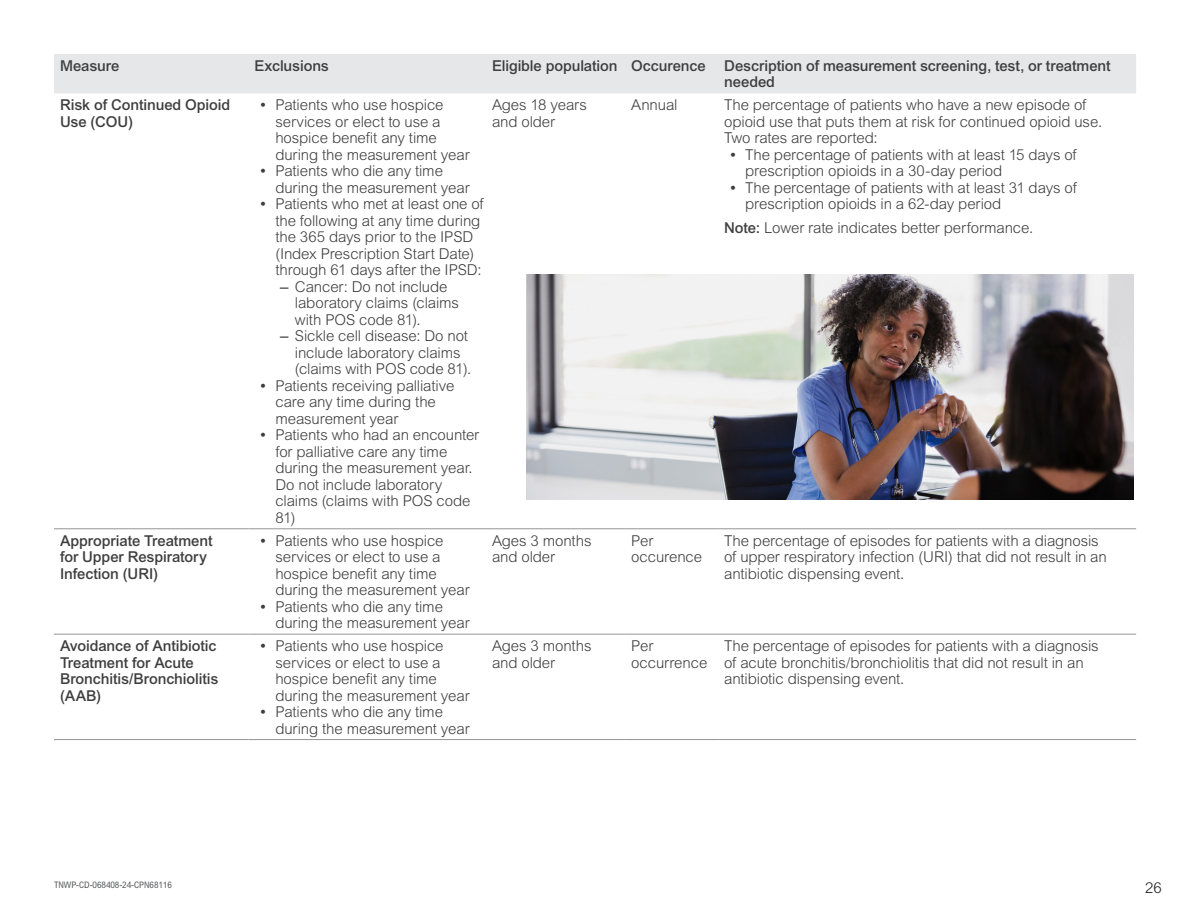
<style>
.page{position:relative;width:1188px;height:918px;background:#fff}
.page>*{position:absolute;margin:0;border:0;box-sizing:border-box;transform-origin:0 0}
.PR_Table_Body_Copy{font:15px/16.5px "Arialfor ELV Light";letter-spacing:-.01em;color:#3e3e3f}
.CPVS_Table_Body{font:15px/16.5px "Arialfor ELV Medium";letter-spacing:-.005em;color:#3e3e3f}
.CPVS_Table_Body-2{font:15px/16.5px "Arialfor ELV Light";letter-spacing:-.005em;color:#3e3e3f}
.CPVS_Table_Column_Head{font:15px/16.5px "Arialfor ELV Medium";letter-spacing:-.005em;color:#3e3e3f}
.t1{font:15px "Arialfor ELV Light";color:#231f20}
.CPVS_Job_ID-Disclaimer{font:9px "Arialfor ELV Cond";letter-spacing:-.005em;color:#57585a}
.s1{font-family:"Arial MT Pro";font-weight:500}
.s2{font-family:"Arial MT Pro"}
.s3{font-family:"Arialfor ELV Medium"}
</style>
<div class="page">
<div style="left:54px;top:54px;width:1082px;height:39px;background:#e6e7e9"></div>
<hr style="left:54px;top:634px;width:194px;height:1px;background:#939598">
<hr style="left:248px;top:634px;width:238px;height:1px;background:#939598">
<hr style="left:486px;top:634px;width:139px;height:1px;background:#939598">
<hr style="left:625px;top:634px;width:93px;height:1px;background:#939598">
<hr style="left:718px;top:634px;width:418px;height:1px;background:#939598">
<hr style="left:54px;top:528px;width:194px;height:1px;background:#939598">
<hr style="left:248px;top:528px;width:238px;height:1px;background:#939598">
<hr style="left:486px;top:528px;width:139px;height:1px;background:#939598">
<hr style="left:625px;top:528px;width:93px;height:1px;background:#939598">
<hr style="left:718px;top:528px;width:418px;height:1px;background:#939598">
<hr style="left:54px;top:739px;width:194px;height:1px;background:#939598">
<hr style="left:248px;top:739px;width:238px;height:1px;background:#939598">
<hr style="left:486px;top:739px;width:139px;height:1px;background:#939598">
<hr style="left:625px;top:739px;width:93px;height:1px;background:#939598">
<hr style="left:718px;top:739px;width:418px;height:1px;background:#939598">
<img style="left:526px;top:274px;width:608px;height:226px">
<p class="CPVS_Table_Body" style="left:60px;top:58px;width:61px">Measure</p>
<p class="CPVS_Table_Column_Head" style="left:254px;top:58px;width:76px">Exclusions</p>
<p class="CPVS_Table_Column_Head" style="left:492px;top:58px;width:127px">Eligible population</p>
<p class="CPVS_Table_Column_Head" style="left:631px;top:58px;width:76px">Occurence</p>
<p class="CPVS_Table_Column_Head" style="left:724px;top:58px;width:388px">Description of measurement screening, test, or treatment needed</p>
<p class="CPVS_Table_Body" style="left:60px;top:97px;width:172px">Risk of Continued Opioid<br>Use (COU)</p>
<p class="PR_Table_Body_Copy" style="left:275px;top:97px;width:196px;text-indent:-15px"><span class="s1">•</span> Patients who use hospice services or elect to use a hospice benefit any time during the measurement year</p>
<p class="PR_Table_Body_Copy" style="left:275px;top:163px;width:196px;text-indent:-15px"><span class="s1">•</span> Patients who die any time during the measurement year</p>
<p class="PR_Table_Body_Copy" style="left:275px;top:196px;width:210px;text-indent:-15px"><span class="s1">•</span> Patients who met at least one of the following at any time during the 365 days prior to the IPSD (Index Prescription Start Date) through 61 days after the IPSD:</p>
<p class="PR_Table_Body_Copy" style="left:295px;top:279px;width:166px;text-indent:-15px"><span class="s2">–</span> Cancer: Do not include laboratory claims (claims with POS code 81).</p>
<p class="PR_Table_Body_Copy" style="left:295px;top:328px;width:178px;text-indent:-15px"><span class="s2">–</span> Sickle cell disease: Do not include laboratory claims (claims with POS code 81).</p>
<p class="PR_Table_Body_Copy" style="left:275px;top:378px;width:180px;text-indent:-15px"><span class="s1">•</span> Patients receiving palliative care any time during the measurement year</p>
<p class="PR_Table_Body_Copy" style="left:275px;top:427px;width:205px;text-indent:-15px"><span class="s1">•</span> Patients who had an encounter for palliative care any time during the measurement year.<br>Do not include laboratory claims (claims with POS code<br>81)</p>
<p class="PR_Table_Body_Copy" style="left:492px;top:97px;width:96px">Ages 18 years and older</p>
<p class="PR_Table_Body_Copy" style="left:631px;top:97px;width:48px">Annual</p>
<p class="CPVS_Table_Body-2" style="left:724px;top:97px;width:380px">The percentage of patients who have a new episode of opioid use that puts them at risk for continued opioid use.<br>Two rates are reported:</p>
<p class="PR_Table_Body_Copy" style="left:745px;top:147px;width:333px;text-indent:-15px"><span class="s1">•</span> The percentage of patients with at least 15 days of prescription opioids in a 30-day period</p>
<p class="PR_Table_Body_Copy" style="left:745px;top:180px;width:333px;text-indent:-15px"><span class="s1">•</span> The percentage of patients with at least 31 days of prescription opioids in a 62-day period</p>
<p class="CPVS_Table_Body-2" style="left:724px;top:220px;width:311px"><span class="s3">Note:</span> Lower rate indicates better performance.</p>
<p class="CPVS_Table_Body" style="left:60px;top:533px;width:154px">Appropriate Treatment for Upper Respiratory<br>Infection (URI)</p>
<p class="PR_Table_Body_Copy" style="left:275px;top:533px;width:196px;text-indent:-15px"><span class="s1">•</span> Patients who use hospice services or elect to use a hospice benefit any time during the measurement year</p>
<p class="PR_Table_Body_Copy" style="left:275px;top:599px;width:196px;text-indent:-15px"><span class="s1">•</span> Patients who die any time during the measurement year</p>
<p class="CPVS_Table_Body" style="left:60px;top:638px;width:160px">Avoidance of Antibiotic<br>Treatment for Acute<br>Bronchitis/Bronchiolitis (AAB)</p>
<p class="PR_Table_Body_Copy" style="left:275px;top:638px;width:196px;text-indent:-15px"><span class="s1">•</span> Patients who use hospice services or elect to use a hospice benefit any time during the measurement year</p>
<p class="PR_Table_Body_Copy" style="left:275px;top:704px;width:196px;text-indent:-15px"><span class="s1">•</span> Patients who die any time during the measurement year</p>
<p class="PR_Table_Body_Copy" style="left:492px;top:533px;width:101px">Ages 3 months and older</p>
<p class="PR_Table_Body_Copy" style="left:631px;top:533px;width:72px">Per occurence</p>
<p class="PR_Table_Body_Copy" style="left:724px;top:533px;width:384px">The percentage of episodes for patients with a diagnosis of upper respiratory infection (URI) that did not result in an antibiotic dispensing event.</p>
<p class="PR_Table_Body_Copy" style="left:492px;top:638px;width:101px">Ages 3 months and older</p>
<p class="PR_Table_Body_Copy" style="left:631px;top:638px;width:78px">Per occurrence</p>
<p class="PR_Table_Body_Copy" style="left:724px;top:638px;width:376px">The percentage of episodes for patients with a diagnosis of acute bronchitis/bronchiolitis that did not result in an antibiotic dispensing event.</p>
<p class="CPVS_Job_ID-Disclaimer" style="left:54px;top:879px;width:119px">TNWP-CD-068408-24-CPN68116</p>
<p class="t1" style="left:1145px;top:879px;width:18px">26</p>
</div>
